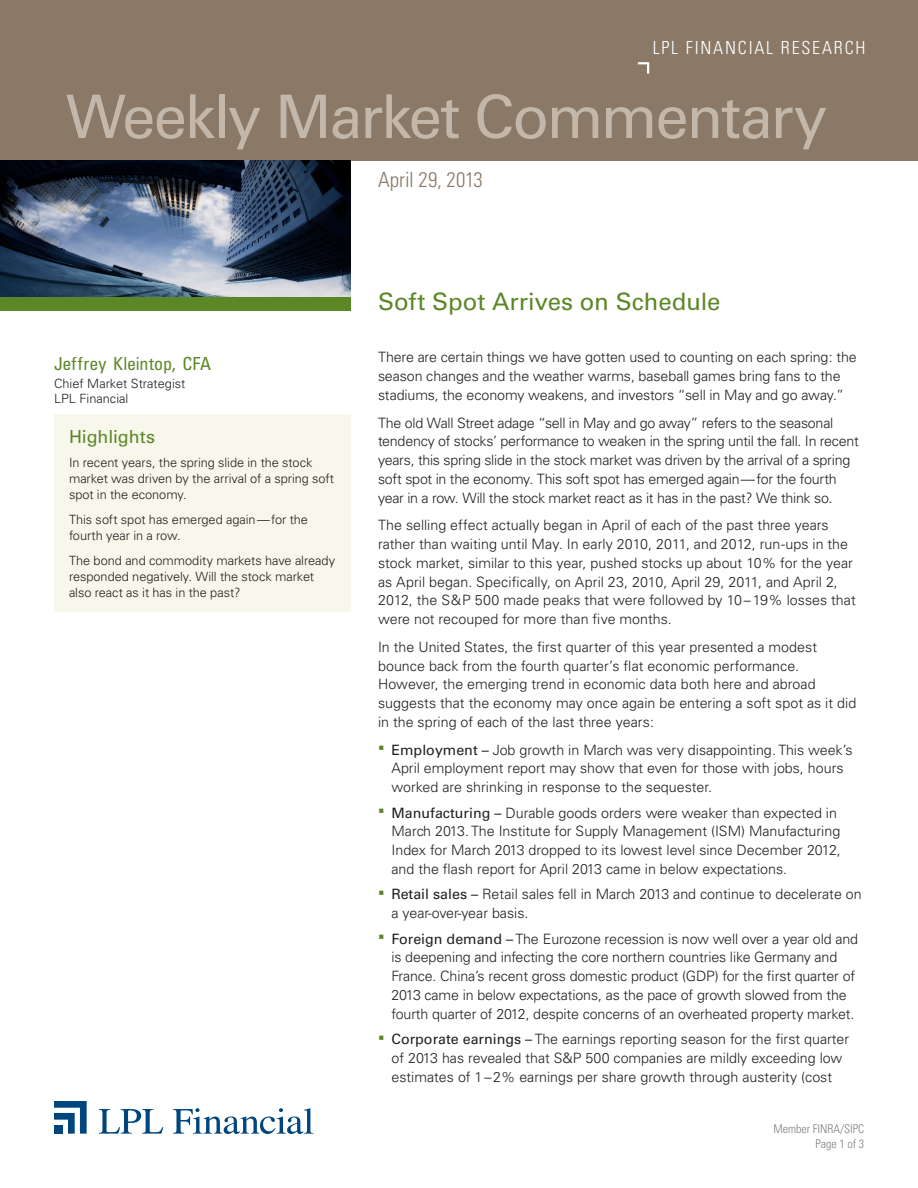
<style>
.page{position:relative;width:918px;height:1188px;background:#fff}
.page>*{position:absolute;margin:0;border:0;box-sizing:border-box;transform-origin:0 0}
.t1{font:60px "Univers";letter-spacing:-.035em;color:#c2b7a9}
.t2{font:24px "Univers";color:#5c8727}
.t3{font:300 condensed 21px "Univers";color:#8a7966}
.t4{font:300 condensed 18px "Univers";letter-spacing:.1em;color:#fff}
.t5{font:condensed 18px "Univers";letter-spacing:-.005em;color:#5c8727}
.subhead_1{font:18px "Univers";letter-spacing:-.01em;color:#5c8727}
.body_copy{font:300 14.25px/18.8px "Univers";color:#231f20}
.body_copy-2{font:300 14.25px/18.8px "Univers";letter-spacing:-.02em;color:#231f20}
.Highlights_sidebar{font:300 12.75px/15.8px "Univers";letter-spacing:-.005em;color:#231f20}
.t6{font:300 condensed 12px "Univers";color:#808083}
.s1{font-weight:400}
</style>
<div class="page">
<svg style="left:99px;top:1109px;width:64px;height:25px"></svg>
<svg style="left:173px;top:1108px;width:140px;height:26px"></svg>
<svg style="left:54px;top:1101px;width:33px;height:33px"></svg>
<div style="left:54px;top:1125px;width:9px;height:9px;background:#00467e"></div>
<div style="left:0;top:0;width:918px;height:160px;background:#8a7966"></div>
<img style="left:0;top:160px;width:351px;height:137px">
<div style="left:0;top:297px;width:351px;height:13px;background:#5c8727"></div>
<svg style="left:637px;top:62px;width:13px;height:12px"></svg>
<div style="left:54px;top:414px;width:297px;height:198px;background:#f8f7eb"></div>
<p class="t4" style="left:653px;top:37px;width:214px">LPL FINANCIAL RESEARCH</p>
<h1 class="t1" style="left:66px;top:81px;width:763px">Weekly Market Commentary</h1>
<p class="t3" style="left:378px;top:167px;width:106px">April 29, 2013</p>
<p class="t5" style="left:54px;top:352px;width:159px">Jeffrey Kleintop, CFA</p>
<p class="Highlights_sidebar" style="left:54px;top:376px;width:133px;line-height:15px">Chief Market Strategist<br>LPL Financial</p>
<p class="subhead_1" style="left:69px;top:426px;width:88px">Highlights</p>
<p class="Highlights_sidebar" style="left:69px;top:455px;width:267px">In recent years, the spring slide in the stock market was driven by the arrival of a spring soft spot in the economy.</p>
<p class="Highlights_sidebar" style="left:69px;top:512px;width:241px">This soft spot has emerged again—for the fourth year in a row.</p>
<p class="Highlights_sidebar" style="left:69px;top:553px;width:268px">The bond and commodity markets have already responded negatively. Will the stock market also react as it has in the past?</p>
<p class="t2" style="left:378px;top:288px;width:344px">Soft Spot Arrives on Schedule</p>
<p class="body_copy" style="left:378px;top:348px;width:480px">There are certain things we have gotten used to counting on each spring: the season changes and the weather warms, baseball games bring fans to the stadiums, the economy weakens, and investors “sell in May and go away.”</p>
<p class="body_copy-2" style="left:378px;top:413px;width:482px">The old Wall Street adage “sell in May and go away” refers to the seasonal tendency of stocks’ performance to weaken in the spring until the fall. In recent years, this spring slide in the stock market was driven by the arrival of a spring soft spot in the economy. This soft spot has emerged again—for the fourth year in a row. Will the stock market react as it has in the past? We think so.</p>
<p class="body_copy" style="left:378px;top:516px;width:479px">The selling effect actually began in April of each of the past three years rather than waiting until May. In early 2010, 2011, and 2012, run-ups in the stock market, similar to this year, pushed stocks up about 10% for the year as April began. Specifically, on April 23, 2010, April 29, 2011, and April 2, 2012, the S&amp;P 500 made peaks that were followed by 10–19% losses that were not recouped for more than five months.</p>
<p class="body_copy" style="left:378px;top:637px;width:480px">In the United States, the first quarter of this year presented a modest bounce back from the fourth quarter’s flat economic performance.<br>However, the emerging trend in economic data both here and abroad suggests that the economy may once again be entering a soft spot as it did in the spring of each of the last three years:</p>
<p class="body_copy" style="left:392px;top:740px;width:462px"><span class="s1">Employment –</span> Job growth in March was very disappointing. This week’s<br>April employment report may show that even for those with jobs, hours worked are shrinking in response to the sequester.</p>
<p class="body_copy" style="left:392px;top:803px;width:451px"><span class="s1">Manufacturing –</span> Durable goods orders were weaker than expected in March 2013. The Institute for Supply Management (ISM) Manufacturing Index for March 2013 dropped to its lowest level since December 2012, and the flash report for April 2013 came in below expectations.</p>
<p class="body_copy" style="left:392px;top:885px;width:472px"><span class="s1">Retail sales –</span> Retail sales fell in March 2013 and continue to decelerate on a year-over-year basis.</p>
<p class="body_copy" style="left:392px;top:929px;width:468px"><span class="s1">Foreign demand –</span> The Eurozone recession is now well over a year old and is deepening and infecting the core northern countries like Germany and France. China’s recent gross domestic product (GDP) for the first quarter of 2013 came in below expectations, as the pace of growth slowed from the fourth quarter of 2012, despite concerns of an overheated property market.</p>
<p class="body_copy" style="left:392px;top:1030px;width:459px"><span class="s1">Corporate earnings –</span> The earnings reporting season for the first quarter of 2013 has revealed that S&amp;P 500 companies are mildly exceeding low estimates of 1–2% earnings per share growth through austerity (cost</p>
<p class="t6" style="left:773px;top:1122px;width:92px">Member FINRA/SIPC</p>
<p class="t6" style="left:815px;top:1136px;width:50px">Page 1 of 3</p>
</div>
